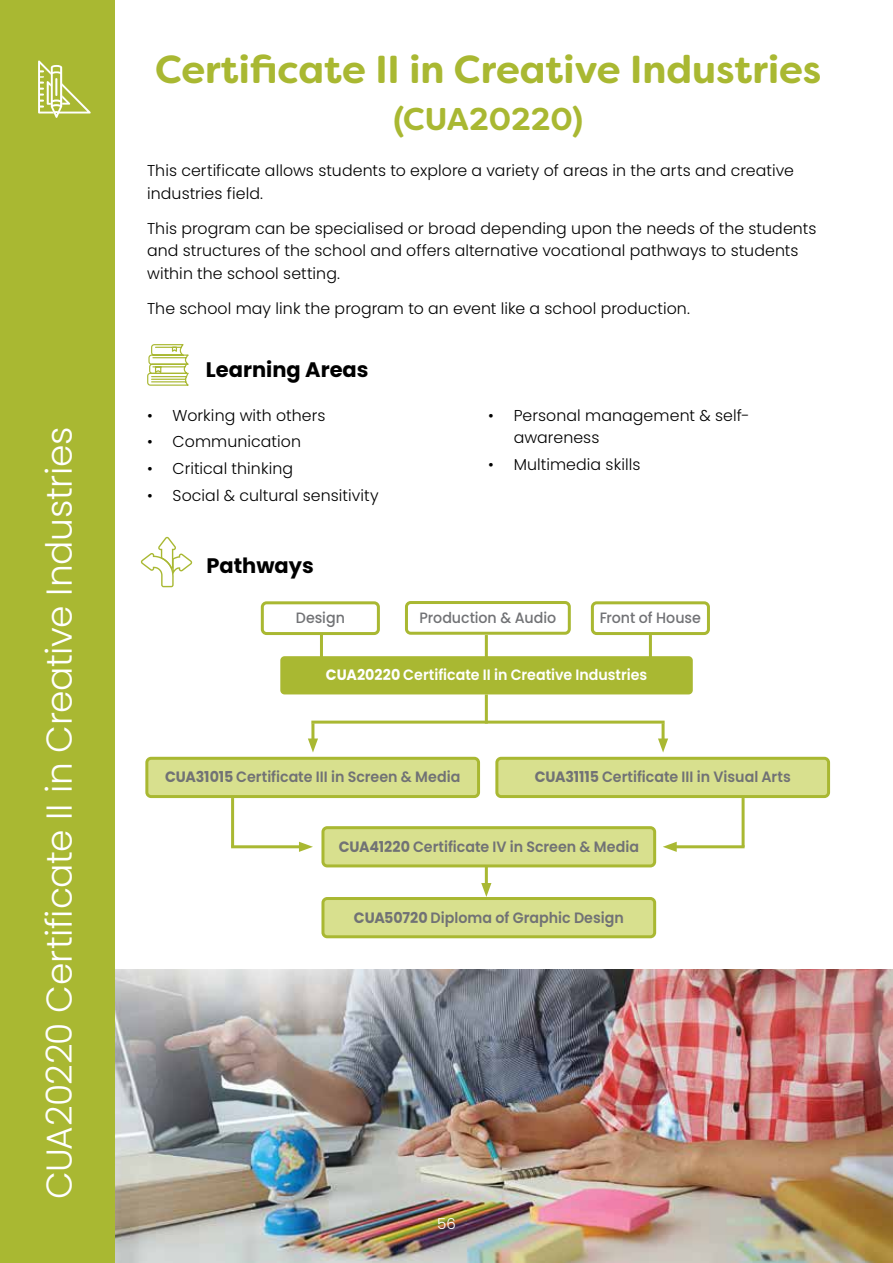
<style>
.page{position:relative;width:893px;height:1263px;background:#fff}
.page>*{position:absolute;margin:0;border:0;box-sizing:border-box;transform-origin:0 0}
.t1{font:700 39px "Filson Soft";color:#a9b832}
.t2{font:300 36px "Poppins";letter-spacing:-.01em;color:#fff}
.t3{font:700 31.5px "Filson Soft";color:#a9b832}
.t4{font:700 21px "Poppins";color:#000}
.t5{font:300 15.75px/22.5px "Poppins";letter-spacing:.005em;color:#000}
.t6{font:600 15px "Poppins";color:#717275;scale:.95 1}
.t7{font:600 15px "Poppins";color:#fff;scale:.95 1}
.t8{font:500 15px "Poppins";color:#717275;scale:.95 1}
.t9{font:300 15px "Poppins";color:#fff}
.s1{font-weight:700}
</style>
<div class="page">
<img style="left:115px;top:969px;width:778px;height:294px">
<hr style="left:485px;top:862px;width:3px;height:25px;background:#a9b832">
<svg style="left:481px;top:883px;width:10px;height:14px"></svg>
<hr style="left:231px;top:798px;width:3px;height:49px;background:#a9b832">
<hr style="left:231px;top:845px;width:72px;height:3px;background:#a9b832">
<svg style="left:299px;top:842px;width:14px;height:10px"></svg>
<hr style="left:742px;top:798px;width:3px;height:49px;background:#a9b832">
<hr style="left:672px;top:845px;width:73px;height:3px;background:#a9b832">
<svg style="left:663px;top:842px;width:14px;height:10px"></svg>
<hr style="left:320px;top:635px;width:3px;height:29px;background:#a9b832">
<hr style="left:485px;top:635px;width:3px;height:29px;background:#a9b832">
<hr style="left:649px;top:635px;width:3px;height:29px;background:#a9b832">
<div style="left:0;top:0;width:115px;height:1263px;background:#a9b832"></div>
<svg style="left:38px;top:60px;width:53px;height:58px"></svg>
<svg style="left:147px;top:344px;width:42px;height:42px"></svg>
<hr style="left:485px;top:694px;width:3px;height:30px;background:#a9b832">
<hr style="left:311px;top:723px;width:3px;height:20px;background:#a9b832">
<svg style="left:308px;top:738px;width:10px;height:14px"></svg>
<hr style="left:662px;top:723px;width:3px;height:20px;background:#a9b832">
<svg style="left:658px;top:738px;width:10px;height:14px"></svg>
<hr style="left:311px;top:721px;width:354px;height:3px;background:#a9b832">
<svg style="left:141px;top:537px;width:51px;height:50px"></svg>
<div style="left:280px;top:656px;width:413px;height:38px;background:#a9b832;border-radius:4px"></div>
<div style="left:147px;top:758px;width:332px;height:38px;background:#d8e08e;border-radius:4px"></div>
<div style="left:145px;top:757px;width:335px;height:41px;border:3px solid #a9b832;border-radius:4px"></div>
<div style="left:497px;top:758px;width:332px;height:38px;background:#d8e08e;border-radius:4px"></div>
<div style="left:495px;top:757px;width:335px;height:41px;border:3px solid #a9b832;border-radius:4px"></div>
<div style="left:323px;top:828px;width:332px;height:38px;background:#d8e08e;border-radius:4px"></div>
<div style="left:321px;top:826px;width:335px;height:41px;border:3px solid #a9b832;border-radius:4px"></div>
<div style="left:323px;top:898px;width:332px;height:39px;background:#d8e08e;border-radius:4px"></div>
<div style="left:321px;top:897px;width:335px;height:41px;border:3px solid #a9b832;border-radius:4px"></div>
<div style="left:261px;top:601px;width:119px;height:34px;border:3px solid #a9b832;border-radius:4px"></div>
<div style="left:591px;top:601px;width:119px;height:34px;border:3px solid #a9b832;border-radius:4px"></div>
<div style="left:405px;top:601px;width:166px;height:34px;border:3px solid #a9b832;border-radius:4px"></div>
<h2 class="t2" style="left:38px;top:1199px;width:774px;rotate:-90deg">CUA20220 Certificate II in Creative Industries</h2>
<h1 class="t1" style="left:155px;top:45px;width:668px">Certificate II in Creative Industries</h1>
<h3 class="t3" style="left:393px;top:99px;width:191px">(CUA20220)</h3>
<p class="t5" style="left:147px;top:159px;width:648px">This certificate allows students to explore a variety of areas in the arts and creative industries field.</p>
<p class="t5" style="left:147px;top:217px;width:671px">This program can be specialised or broad depending upon the needs of the students and structures of the school and offers alternative vocational pathways to students within the school setting.</p>
<p class="t5" style="left:147px;top:297px;width:544px">The school may link the program to an event like a school production.</p>
<h3 class="t4" style="left:206px;top:357px;width:164px">Learning Areas</h3>
<p class="t5" style="left:147px;top:404px;width:180px">• Working with others</p>
<p class="t5" style="left:147px;top:431px;width:155px">• Communication</p>
<p class="t5" style="left:147px;top:457px;width:147px">• Critical thinking</p>
<p class="t5" style="left:147px;top:484px;width:233px">• Social &amp; cultural sensitivity</p>
<h3 class="t4" style="left:206px;top:553px;width:109px">Pathways</h3>
<p class="t5" style="left:514px;top:404px;width:237px;text-indent:-26px">• Personal management &amp; self&shy;awareness</p>
<p class="t5" style="left:488px;top:453px;width:154px">• Multimedia skills</p>
<p class="t8" style="left:296px;top:609px;width:53px">Design</p>
<p class="t8" style="left:420px;top:609px;width:145px">Production &amp; Audio</p>
<p class="t8" style="left:600px;top:609px;width:108px">Front of House</p>
<p class="t7" style="left:326px;top:666px;width:340px"><span class="s1">CUA20220</span> Certificate II in Creative Industries</p>
<p class="t6" style="left:165px;top:768px;width:312px"><span class="s1">CUA31015</span> Certificate III in Screen &amp; Media</p>
<p class="t6" style="left:535px;top:768px;width:271px"><span class="s1">CUA31115</span> Certificate III in Visual Arts</p>
<p class="t6" style="left:339px;top:838px;width:318px"><span class="s1">CUA41220</span> Certificate IV in Screen &amp; Media</p>
<p class="t6" style="left:354px;top:909px;width:286px"><span class="s1">CUA50720</span> Diploma of Graphic Design</p>
<p class="t9" style="left:437px;top:1215px;width:20px">56</p>
</div>
